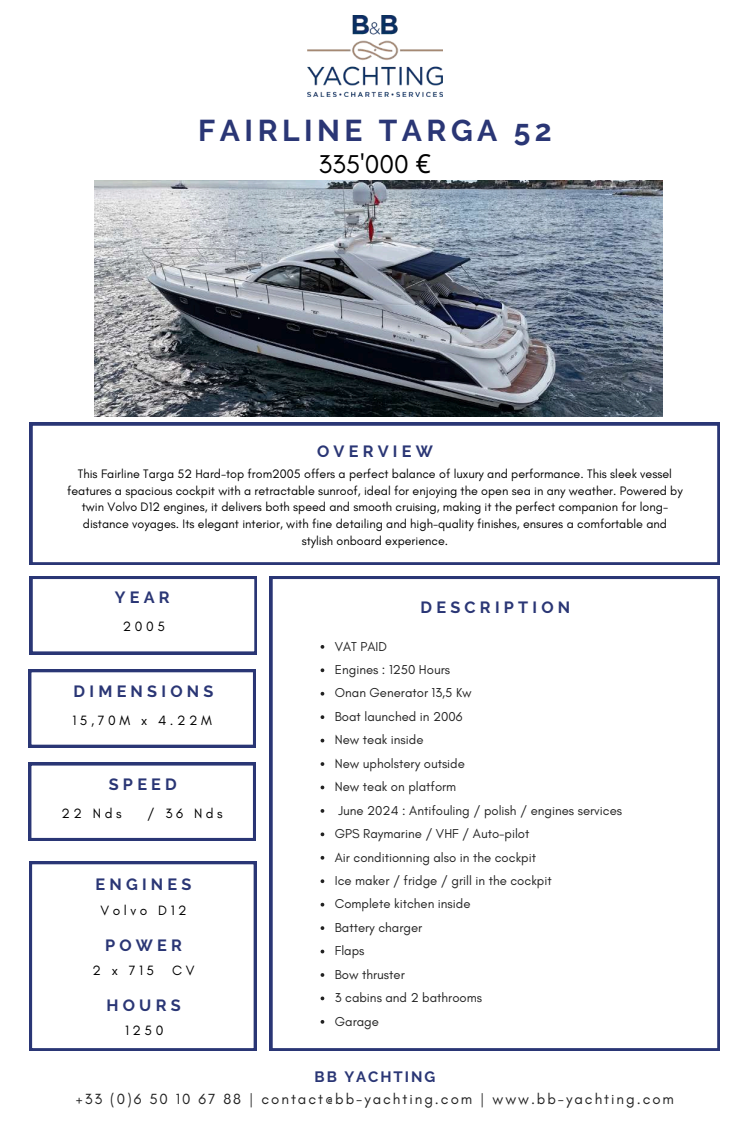
<style>
.page{position:relative;width:750px;height:1125px;background:#fff}
.page>*{position:absolute;margin:0;border:0;box-sizing:border-box;transform-origin:0 0}
.t1{font:700 30px "Raleway";letter-spacing:.15em;color:#2a3675}
.t2{font:26.25px "Glacial Indifference";color:#000}
.t3{font:700 16.25px "Raleway";letter-spacing:.26em;color:#2a3675}
.t4{font:15px "Glacial Indifference";letter-spacing:.13em;color:#222}
.t5{font:700 15px "Raleway";letter-spacing:.13em;color:#2a3675}
.t6{font:13.75px "Glacial Indifference";letter-spacing:.26em;color:#000}
.t7{font:13.12px/23.5px "Glacial Indifference";color:#222}
.t8{font:12.5px/16.9px "Glacial Indifference";color:#000;text-align:center}
.s1{font-family:"Noto Sans"}
</style>
<div class="page">
<img style="left:308px;top:16px;width:135px;height:81px">
<svg style="left:30px;top:576px;width:227px;height:78px"></svg>
<svg style="left:29px;top:670px;width:227px;height:77px"></svg>
<svg style="left:29px;top:763px;width:227px;height:78px"></svg>
<svg style="left:29px;top:862px;width:227px;height:189px"></svg>
<svg style="left:270px;top:576px;width:450px;height:475px"></svg>
<svg style="left:30px;top:423px;width:690px;height:142px"></svg>
<img style="left:95px;top:180px;width:568px;height:236px">
<svg style="left:321px;top:645px;width:3px;height:4px"></svg>
<svg style="left:321px;top:668px;width:3px;height:4px"></svg>
<svg style="left:321px;top:692px;width:3px;height:4px"></svg>
<svg style="left:321px;top:715px;width:3px;height:4px"></svg>
<svg style="left:321px;top:762px;width:3px;height:4px"></svg>
<svg style="left:321px;top:809px;width:3px;height:4px"></svg>
<svg style="left:321px;top:832px;width:3px;height:4px"></svg>
<svg style="left:321px;top:856px;width:3px;height:4px"></svg>
<svg style="left:321px;top:879px;width:3px;height:4px"></svg>
<svg style="left:321px;top:903px;width:3px;height:4px"></svg>
<svg style="left:321px;top:926px;width:3px;height:4px"></svg>
<svg style="left:321px;top:973px;width:3px;height:4px"></svg>
<svg style="left:321px;top:1020px;width:3px;height:4px"></svg>
<h1 class="t1" style="left:198px;top:113px;width:355px">FAIRLINE TARGA 52</h1>
<h2 class="t2" style="left:318px;top:149px;width:114px">335'000 <span class="s1">€</span></h2>
<h3 class="t3" style="left:317px;top:442px;width:117px">OVERVIEW</h3>
<p class="t8" style="left:67px;top:465px;width:617px">This Fairline Targa 52 Hard-top from2005 offers a perfect balance of luxury and performance. This sleek vessel features a spacious cockpit with a retractable sunroof, ideal for enjoying the open sea in any weather. Powered by twin Volvo D12 engines, it delivers both speed and smooth cruising, making it the perfect companion for long&shy;distance voyages. Its elegant interior, with fine detailing and high-quality finishes, ensures a comfortable and stylish onboard experience.</p>
<h3 class="t3" style="left:115px;top:588px;width:56px">YEAR</h3>
<p class="t6" style="left:123px;top:618px;width:44px">2005</p>
<h3 class="t3" style="left:74px;top:681px;width:141px">DIMENSIONS</h3>
<p class="t6" style="left:72px;top:712px;width:141px">15,70M x 4.22M</p>
<h3 class="t3" style="left:109px;top:775px;width:70px">SPEED</h3>
<p class="t6" style="left:62px;top:805px;width:62px">22 Nds</p>
<p class="t6" style="left:147px;top:805px;width:77px">/ 36 Nds</p>
<h3 class="t3" style="left:96px;top:875px;width:98px">ENGINES</h3>
<p class="t6" style="left:100px;top:902px;width:88px">Volvo D12</p>
<h3 class="t3" style="left:105px;top:936px;width:78px">POWER</h3>
<p class="t6" style="left:92px;top:962px;width:63px">2 x 715</p>
<p class="t6" style="left:172px;top:962px;width:24px">C V</p>
<h3 class="t3" style="left:106px;top:996px;width:76px">HOURS</h3>
<p class="t6" style="left:125px;top:1022px;width:40px">1250</p>
<h3 class="t3" style="left:421px;top:598px;width:151px">DESCRIPTION</h3>
<p class="t7" style="left:335px;top:634px;width:289px">VAT PAID<br>Engines : 1250 Hours<br>Onan Generator 13,5 Kw<br>Boat launched in 2006<br>New teak inside<br>New upholstery outside<br>New teak on platform<br>June 2024 : Antifouling / polish / engines services<br>GPS Raymarine / VHF / Auto-pilot<br>Air conditionning also in the cockpit<br>Ice maker / fridge / grill in the cockpit<br>Complete kitchen inside<br>Battery charger<br>Flaps<br>Bow thruster<br>3 cabins and 2 bathrooms<br>Garage</p>
<p class="t5" style="left:315px;top:1068px;width:122px">BB YACHTING</p>
<p class="t4" style="left:76px;top:1090px;width:600px">+33 (0)6 50 10 67 88 | contact@bb-yachting.com | www.bb-yachting.com</p>
</div>
